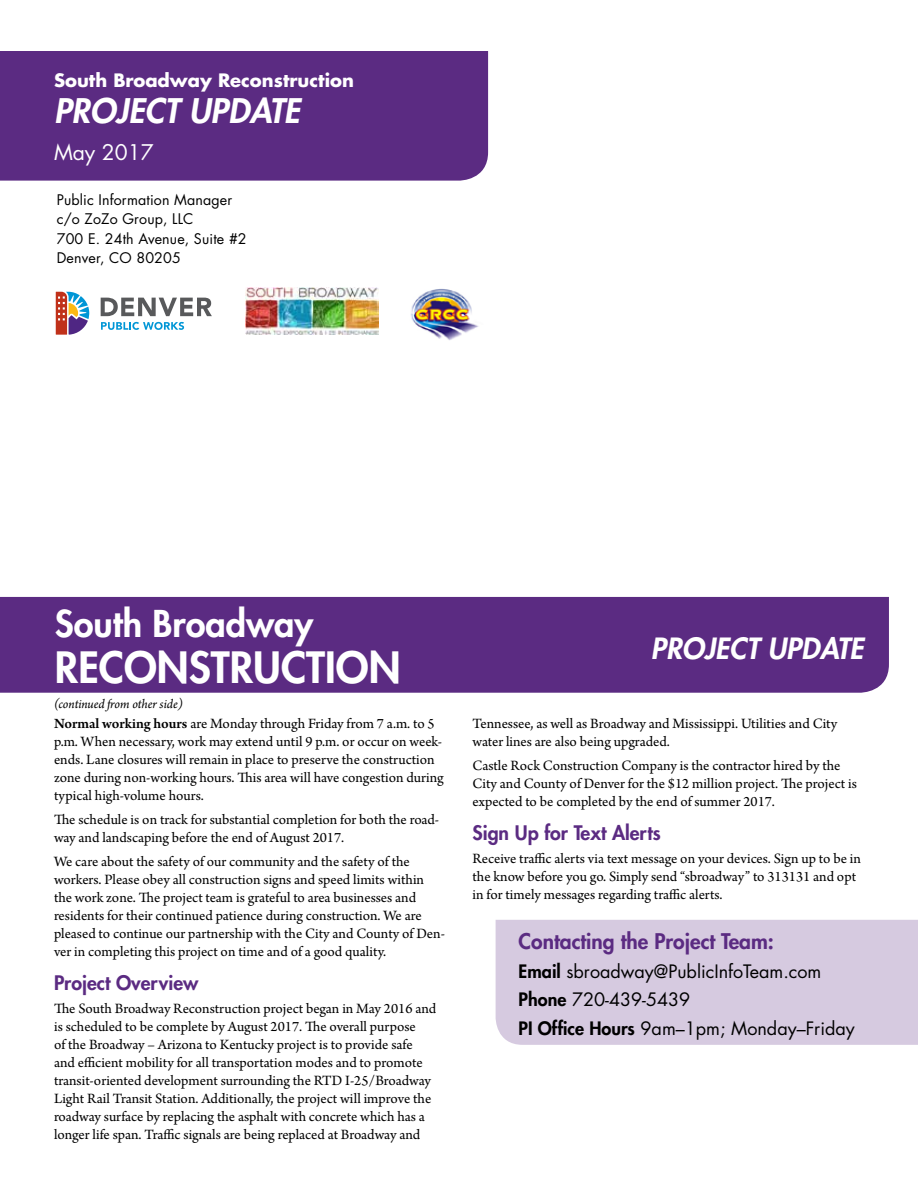
<style>
.page{position:relative;width:918px;height:1188px;background:#fff}
.page>*{position:absolute;margin:0;border:0;box-sizing:border-box;transform-origin:0 0}
.t1{font:800 42px "Futura Std";color:#fff}
.t2{font:800 36px "Futura Std";color:#fff}
.t3{font:italic 800 33px "Futura Std";color:#fff}
.t4{font:italic 800 28.5px "Futura Std";color:#fff}
.t5{font:800 21px "Futura Std";color:#5b2b82}
.t6{font:21px "Futura Std";color:#fff}
.t7{font:800 19.5px "Futura Std";color:#5b2b82}
.t8{font:18px/28.5px "Futura Std";color:#000}
.t9{font:700 18px "Futura Std";color:#fff}
.t10{font:15px/18px "Arno Pro";color:#000}
.t11{font:14.25px/19.5px "Futura Std";letter-spacing:.01em;color:#000}
.t12{font:italic 13.5px "Arno Pro";letter-spacing:-.005em;color:#000}
.s1{font-weight:600}
.s2{font-weight:800}
</style>
<div class="page">
<div style="left:0;top:51px;width:488px;height:130px;background:#5b2b82"></div>
<img style="left:410px;top:288px;width:69px;height:52px">
<svg style="left:101px;top:298px;width:111px;height:18px"></svg>
<svg style="left:56px;top:292px;width:33px;height:43px"></svg>
<svg style="left:101px;top:322px;width:83px;height:8px"></svg>
<div style="left:0;top:597px;width:889px;height:96px;background:#5b2b82"></div>
<div style="left:496px;top:920px;width:422px;height:125px;background:#d6cae0"></div>
<img style="left:245px;top:288px;width:134px;height:46px">
<p class="t9" style="left:54px;top:68px;width:301px">South Broadway Reconstruction</p>
<h3 class="t3" style="left:54px;top:90px;width:248px">PROJECT UPDATE</h3>
<h3 class="t6" style="left:54px;top:139px;width:101px">May 2017</h3>
<p class="t11" style="left:57px;top:190px;width:191px">Public Information Manager c/o ZoZo Group, LLC<br>700 E. 24th Avenue, Suite #2<br>Denver, CO 80205</p>
<h2 class="t2" style="left:55px;top:601px;width:260px">South Broadway</h2>
<h1 class="t1" style="left:55px;top:641px;width:347px">RECONSTRUCTION</h1>
<p class="t12" style="left:54px;top:696px;width:130px">(continued from other side)</p>
<p class="t10" style="left:54px;top:716px;width:391px"><span class="s1">Normal working hours</span> are Monday through Friday from 7 a.m. to 5 p.m. When necessary, work may extend until 9 p.m. or occur on week&shy;ends. Lane closures will remain in place to preserve the construction zone during non-working hours. This area will have congestion during typical high-volume hours.</p>
<p class="t10" style="left:54px;top:812px;width:387px">The schedule is on track for substantial completion for both the road&shy;way and landscaping before the end of August 2017.</p>
<p class="t10" style="left:54px;top:854px;width:392px">We care about the safety of our community and the safety of the workers. Please obey all construction signs and speed limits within the work zone. The project team is grateful to area businesses and residents for their continued patience during construction. We are pleased to continue our partnership with the City and County of Den&shy;ver in completing this project on time and of a good quality.</p>
<h3 class="t7" style="left:54px;top:971px;width:146px">Project Overview</h3>
<p class="t10" style="left:54px;top:1000px;width:384px">The South Broadway Reconstruction project began in May 2016 and is scheduled to be complete by August 2017. The overall purpose<br>of the Broadway – Arizona to Kentucky project is to provide safe and efficient mobility for all transportation modes and to promote transit-oriented development surrounding the RTD I-25/Broadway Light Rail Transit Station. Additionally, the project will improve the roadway surface by replacing the asphalt with concrete which has a longer life span. Traffic signals are being replaced at Broadway and</p>
<h3 class="t4" style="left:651px;top:630px;width:214px">PROJECT UPDATE</h3>
<p class="t10" style="left:472px;top:716px;width:366px">Tennessee, as well as Broadway and Mississippi. Utilities and City water lines are also being upgraded.</p>
<p class="t10" style="left:472px;top:758px;width:386px">Castle Rock Construction Company is the contractor hired by the<br>City and County of Denver for the $12 million project. The project is expected to be completed by the end of summer 2017.</p>
<h3 class="t7" style="left:472px;top:821px;width:190px">Sign Up for Text Alerts</h3>
<p class="t10" style="left:472px;top:850px;width:390px">Receive traffic alerts via text message on your devices. Sign up to be in the know before you go. Simply send “sbroadway” to 313131 and opt in for timely messages regarding traffic alerts.</p>
<h3 class="t5" style="left:519px;top:928px;width:257px">Contacting the Project Team:</h3>
<p class="t8" style="left:519px;top:957px;width:338px"><span class="s2">Email</span> sbroadway@PublicInfoTeam.com<br><span class="s2">Phone</span> 720-439-5439<br><span class="s2">PI Office Hours</span> 9am–1pm; Monday–Friday</p>
</div>
